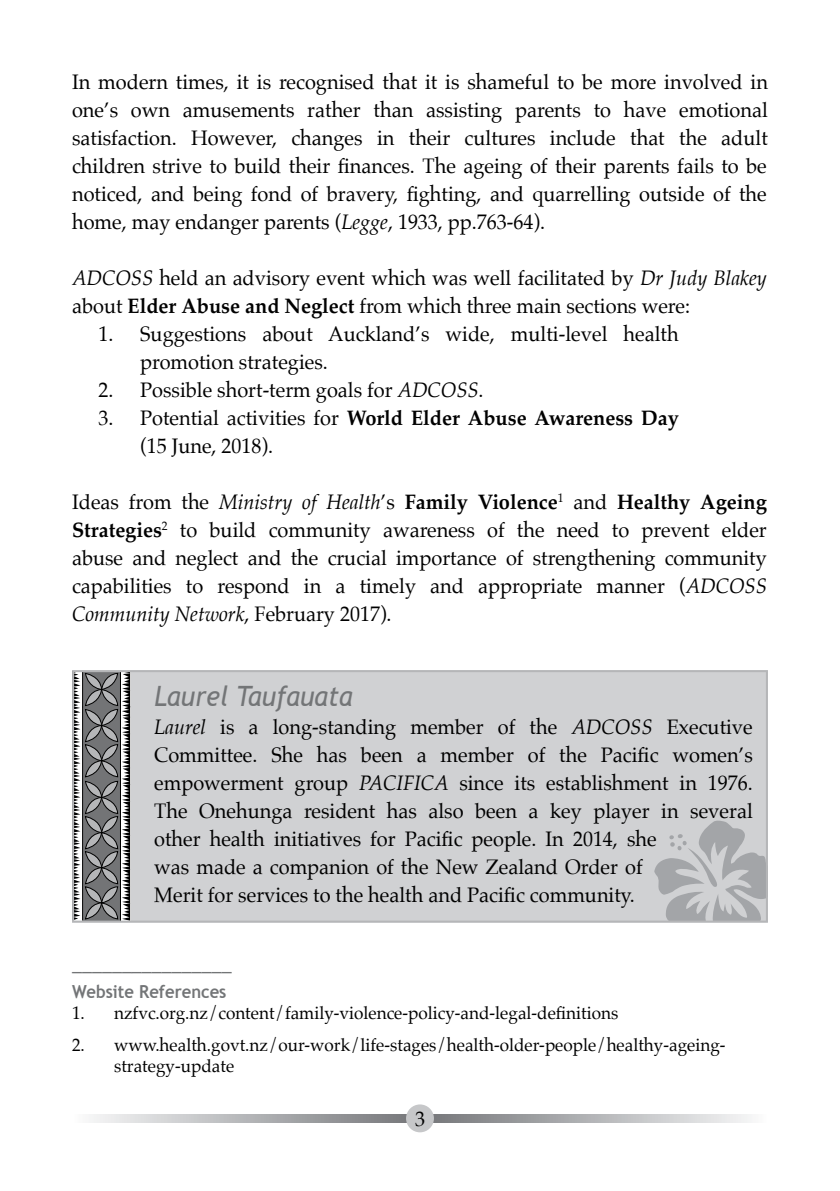
<style>
.page{position:relative;width:840px;height:1191px;background:#fff}
.page>*{position:absolute;margin:0;border:0;box-sizing:border-box;transform-origin:0 0}
.Subheading{font:italic 28px "Trebuchet MS";color:#737577;scale:.92 1}
.Body_Text{font:21px/28px "Palatino";color:#000;scale:.95 1}
.Body_Text-2{font:21px "Palatino";color:#737577;scale:.95 1}
.t1{font:21px "Palatino";color:#000;scale:.95 1}
.Body_Text-3{font:18px/21.6px "Palatino";color:#000;scale:.95 1}
.Subheading-2{font:700 18px "Trebuchet MS";color:#737577;scale:.92 1}
.s1{font-style:italic}
.s2{font-weight:700}
</style>
<div class="page">
<svg style="left:433px;top:1115px;width:318px;height:7px;background:#b4b5b7"></svg>
<svg style="left:90px;top:1115px;width:316px;height:7px;background:#b4b6b8"></svg>
<div style="left:406px;top:1104px;width:27px;height:28px;background:#c6c7c9;border-radius:50%"></div>
<div style="left:72px;top:670px;width:695px;height:252px;background:#d0d1d3"></div>
<svg style="left:654px;top:820px;width:110px;height:99px"></svg>
<svg style="left:75px;top:673px;width:55px;height:246px;background:#808182"></svg>
<hr style="left:82px;top:672px;width:1px;height:35px;background:#000">
<hr style="left:120px;top:672px;width:1px;height:35px;background:#000">
<div style="left:72px;top:670px;width:695px;height:252px;border:2px solid #b5b6b8"></div>
<p class="Body_Text" style="left:72px;top:68px;width:733px;text-align:justify">In modern times, it is recognised that it is shameful to be more involved in one’s own amusements rather than assisting parents to have emotional satisfaction. However, changes in their cultures include that the adult children strive to build their finances. The ageing of their parents fails to be noticed, and being fond of bravery, fighting, and quarrelling outside of the home, may endanger parents (<span class="s1">Legge</span>, 1933, pp.763-64).</p>
<p class="Body_Text" style="left:72px;top:264px;width:732px"><span class="s1">ADCOSS</span> held an advisory event which was well facilitated by <span class="s1">Dr Judy Blakey </span>about <span class="s2">Elder Abuse and Neglect</span> from which three main sections were:</p>
<p class="Body_Text" style="left:140px;top:320px;width:568px;text-indent:-41px">1. Suggestions about Auckland’s wide, multi-level health promotion strategies.</p>
<p class="Body_Text" style="left:99px;top:376px;width:406px">2. Possible short-term goals for <span class="s1">ADCOSS</span>.</p>
<p class="Body_Text" style="left:140px;top:404px;width:568px;text-indent:-41px">3. Potential activities for <span class="s2">World Elder Abuse Awareness Day </span>(15 June, 2018).</p>
<p class="Body_Text" style="left:72px;top:488px;width:732px;text-align:justify">Ideas from the <span class="s1">Ministry of Health</span>’s <span class="s2">Family Violence</span><sup>1</sup> and <span class="s2">Healthy Ageing Strategies</span><sup>2</sup> to build community awareness of the need to prevent elder abuse and neglect and the crucial importance of strengthening community capabilities to respond in a timely and appropriate manner (<span class="s1">ADCOSS Community Network</span>, February 2017).</p>
<p class="Subheading" style="left:154px;top:679px;width:217px">Laurel Taufauata</p>
<p class="Body_Text" style="left:154px;top:712px;width:631px"><span class="s1">Laurel</span> is a long-standing member of the <span class="s1">ADCOSS</span> Executive Committee. She has been a member of the Pacific women’s empowerment group <span class="s1">PACIFICA</span> since its establishment in 1976.<br>The Onehunga resident has also been a key player in several other health initiatives for Pacific people. In 2014, she<br>was made a companion of the New Zealand Order of<br>Merit for services to the health and Pacific community.</p>
<p class="Body_Text-2" style="left:72px;top:945px;width:170px">________________</p>
<p class="Subheading-2" style="left:72px;top:980px;width:169px">Website References</p>
<p class="Body_Text-3" style="left:72px;top:1002px;width:576px">1. nzfvc.org.nz/content/family-violence-policy-and-legal-definitions</p>
<p class="Body_Text-3" style="left:114px;top:1033px;width:644px;text-indent:-42px">2. www.health.govt.nz/our-work/life-stages/health-older-people/healthy-ageing&shy;strategy-update</p>
<p class="t1" style="left:415px;top:1101px;width:12px">3</p>
</div>
